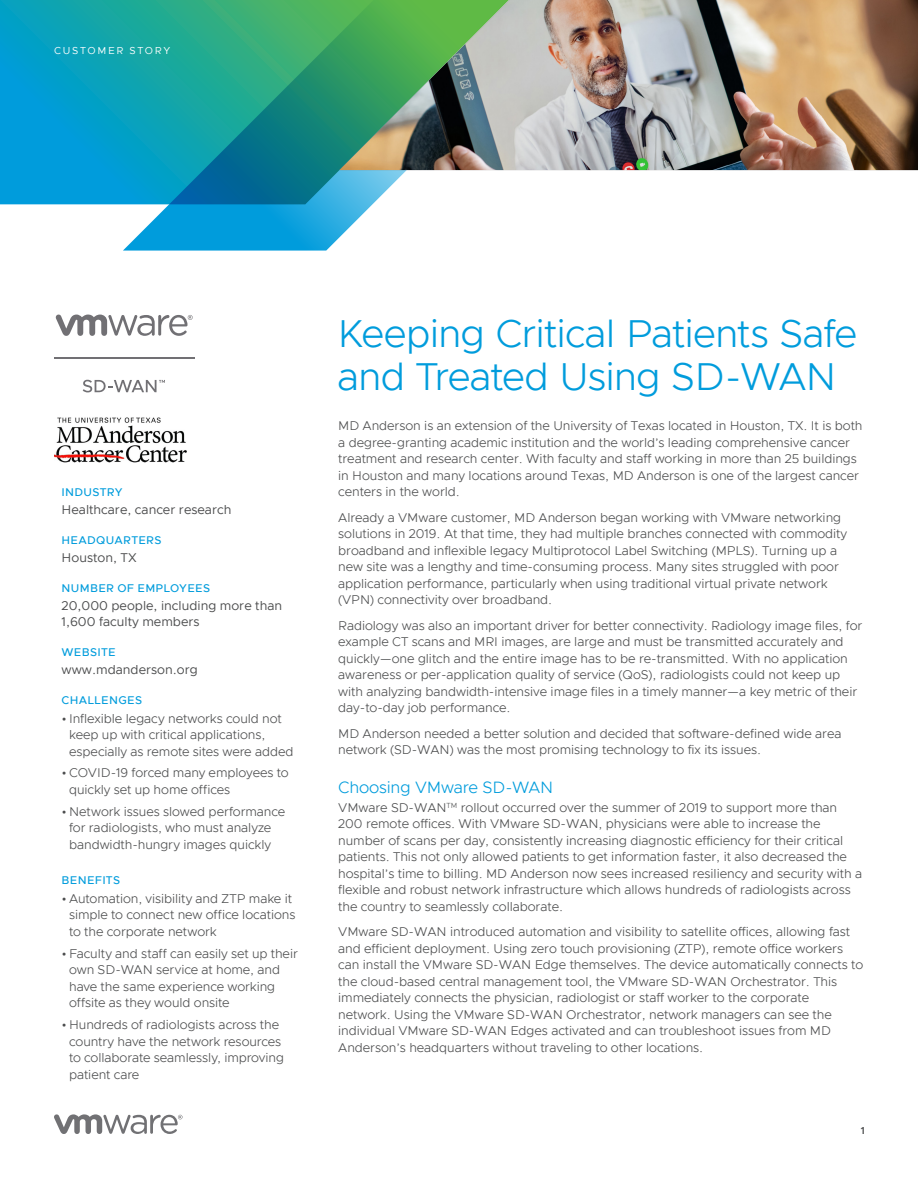
<style>
.page{position:relative;width:918px;height:1188px;background:#fff}
.page>*{position:absolute;margin:0;border:0;box-sizing:border-box;transform-origin:0 0}
._1a__MAIN_TITLE{font:300 39px/43.5px "Metropolis";letter-spacing:-.025em;color:#009cdc}
._4a__SUBHEAD_1{font:300 16.5px "Metropolis";letter-spacing:-.015em;color:#009cdc}
._3a__BODY_TEXT{font:300 12.75px/16.5px "Metropolis";letter-spacing:-.005em;color:#4b4c4d}
._5a__SIDEBAR_SUBHEAD{font:12.75px/15.8px "Metropolis";color:#4b4c4d}
._5a__SIDEBAR_HEADER{font:500 11.25px "Metropolis";letter-spacing:.03em;color:#009cdc}
.t1{font:10.2px "Metropolis";letter-spacing:.17em;color:#fff}
.t2{font:600 10.2px "Metropolis";color:#4b4c4d}
</style>
<div class="page">
<svg style="left:54px;top:1114px;width:129px;height:20px"></svg>
<svg style="left:0;top:0;width:123px;height:204px;background:#039ecb"></svg>
<svg style="left:123px;top:0;width:469px;height:251px"></svg>
<img style="left:339px;top:0;width:579px;height:170px">
<img style="left:54px;top:417px;width:133px;height:46px">
<hr style="left:54px;top:357px;width:140px;height:1px;background:#717074">
<svg style="left:55px;top:314px;width:138px;height:22px"></svg>
<svg style="left:83px;top:380px;width:82px;height:12px"></svg>
<p class="t1" style="left:54px;top:44px;width:118px">CUSTOMER STORY</p>
<p class="_5a__SIDEBAR_HEADER" style="left:62px;top:485px;width:63px">INDUSTRY</p>
<p class="_5a__SIDEBAR_SUBHEAD" style="left:62px;top:502px;width:171px">Healthcare, cancer research</p>
<p class="_5a__SIDEBAR_HEADER" style="left:62px;top:533px;width:101px">HEADQUARTERS</p>
<p class="_5a__SIDEBAR_SUBHEAD" style="left:62px;top:550px;width:77px">Houston, TX</p>
<p class="_5a__SIDEBAR_HEADER" style="left:62px;top:581px;width:150px">NUMBER OF EMPLOYEES</p>
<p class="_5a__SIDEBAR_SUBHEAD" style="left:62px;top:598px;width:222px">20,000 people, including more than<br>1,600 faculty members</p>
<p class="_5a__SIDEBAR_HEADER" style="left:62px;top:645px;width:56px">WEBSITE</p>
<p class="_5a__SIDEBAR_SUBHEAD" style="left:62px;top:661px;width:138px">www.mdanderson.org</p>
<p class="_5a__SIDEBAR_HEADER" style="left:62px;top:693px;width:82px">CHALLENGES</p>
<p class="_3a__BODY_TEXT" style="left:69px;top:710px;width:226px;text-indent:-8px">• Inflexible legacy networks could not keep up with critical applications, especially as remote sites were added</p>
<p class="_3a__BODY_TEXT" style="left:69px;top:765px;width:221px;text-indent:-8px">• COVID-19 forced many employees to quickly set up home offices</p>
<p class="_3a__BODY_TEXT" style="left:62px;top:803px;width:225px;text-align:center">• Network issues slowed performance for radiologists, who must analyze bandwidth-hungry images quickly</p>
<p class="_5a__SIDEBAR_HEADER" style="left:62px;top:873px;width:60px">BENEFITS</p>
<p class="_3a__BODY_TEXT" style="left:69px;top:890px;width:228px;text-indent:-8px">• Automation, visibility and ZTP make it simple to connect new office locations to the corporate network</p>
<p class="_3a__BODY_TEXT" style="left:69px;top:945px;width:230px;text-indent:-8px">• Faculty and staff can easily set up their own SD-WAN service at home, and have the same experience working offsite as they would onsite</p>
<p class="_3a__BODY_TEXT" style="left:69px;top:1017px;width:217px;text-indent:-8px">• Hundreds of radiologists across the country have the network resources to collaborate seamlessly, improving patient care</p>
<p class="_1a__MAIN_TITLE" style="left:338px;top:311px;width:521px">Keeping Critical Patients Safe and Treated Using SD-WAN</p>
<p class="_3a__BODY_TEXT" style="left:338px;top:418px;width:526px">MD Anderson is an extension of the University of Texas located in Houston, TX. It is both a degree-granting academic institution and the world’s leading comprehensive cancer treatment and research center. With faculty and staff working in more than 25 buildings in Houston and many locations around Texas, MD Anderson is one of the largest cancer centers in the world.</p>
<p class="_3a__BODY_TEXT" style="left:338px;top:509px;width:510px">Already a VMware customer, MD Anderson began working with VMware networking solutions in 2019. At that time, they had multiple branches connected with commodity broadband and inflexible legacy Multiprotocol Label Switching (MPLS). Turning up a new site was a lengthy and time-consuming process. Many sites struggled with poor application performance, particularly when using traditional virtual private network (VPN) connectivity over broadband.</p>
<p class="_3a__BODY_TEXT" style="left:338px;top:617px;width:526px">Radiology was also an important driver for better connectivity. Radiology image files, for example CT scans and MRI images, are large and must be transmitted accurately and quickly—one glitch and the entire image has to be re-transmitted. With no application awareness or per-application quality of service (QoS), radiologists could not keep up with analyzing bandwidth-intensive image files in a timely manner—a key metric of their day-to-day job performance.</p>
<p class="_3a__BODY_TEXT" style="left:338px;top:725px;width:505px">MD Anderson needed a better solution and decided that software-defined wide area network (SD-WAN) was the most promising technology to fix its issues.</p>
<p class="_4a__SUBHEAD_1" style="left:338px;top:777px;width:217px">Choosing VMware SD-WAN</p>
<p class="_3a__BODY_TEXT" style="left:338px;top:799px;width:525px">VMware SD-WAN<sup>TM</sup> rollout occurred over the summer of 2019 to support more than 200 remote offices. With VMware SD-WAN, physicians were able to increase the number of scans per day, consistently increasing diagnostic efficiency for their critical patients. This not only allowed patients to get information faster, it also decreased the hospital’s time to billing. MD Anderson now sees increased resiliency and security with a flexible and robust network infrastructure which allows hundreds of radiologists across the country to seamlessly collaborate.</p>
<p class="_3a__BODY_TEXT" style="left:338px;top:924px;width:527px">VMware SD-WAN introduced automation and visibility to satellite offices, allowing fast and efficient deployment. Using zero touch provisioning (ZTP), remote office workers can install the VMware SD-WAN Edge themselves. The device automatically connects to the cloud-based central management tool, the VMware SD-WAN Orchestrator. This immediately connects the physician, radiologist or staff worker to the corporate network. Using the VMware SD-WAN Orchestrator, network managers can see the individual VMware SD-WAN Edges activated and can troubleshoot issues from MD Anderson’s headquarters without traveling to other locations.</p>
<p class="t2" style="left:861px;top:1124px;width:6px">1</p>
</div>
